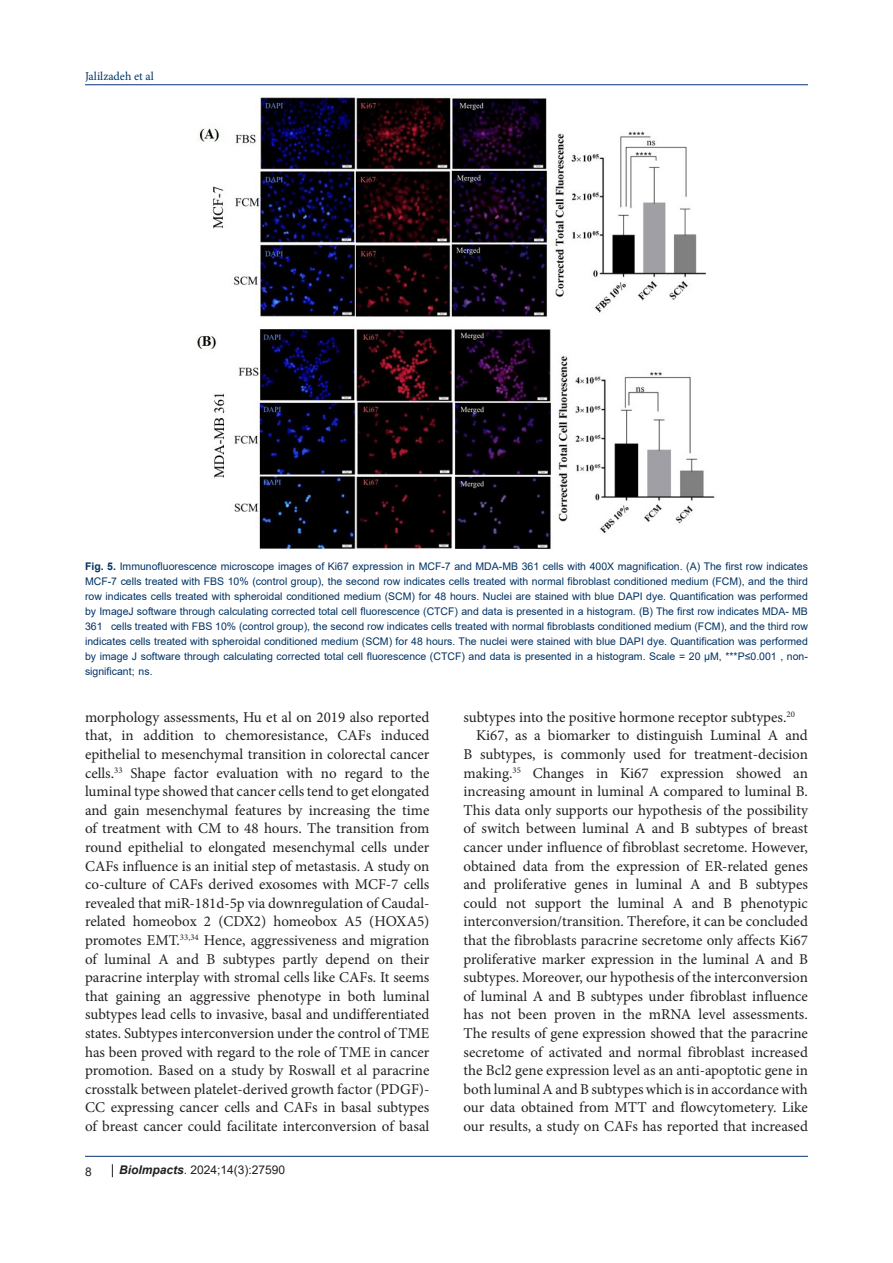
<style>
.page{position:relative;width:893px;height:1263px;background:#fff}
.page>*{position:absolute;margin:0;border:0;box-sizing:border-box;transform-origin:0 0}
.t1{font:15px/18.6px "Minion Pro";color:#231f20;text-align:justify}
.t2{font:12px "Arial";color:#231f20}
.t3{font:12px "Minion Pro";color:#003466}
.t4{font:10.5px/15px "Arial";color:#003264;text-align:justify}
.s1{font-weight:700}
.s2{font-weight:700;font-style:italic}
</style>
<div class="page">
<hr style="left:85px;top:84px;width:723px;height:1px;background:#053278">
<hr style="left:85px;top:1156px;width:723px;height:1px;background:#053278">
<svg style="left:112px;top:1164px;width:1px;height:13px"></svg>
<img style="left:197px;top:95px;width:518px;height:454px">
<p class="t3" style="left:85px;top:68px;width:70px">Jalilzadeh et al</p>
<p class="t4" style="left:85px;top:559px;width:724px"><span class="s1">Fig. 5.</span> Immunofluorescence microscope images of Ki67 expression in MCF-7 and MDA-MB 361 cells with 400X magnification. (A) The first row indicates MCF-7 cells treated with FBS 10% (control group), the second row indicates cells treated with normal fibroblast conditioned medium (FCM), and the third row indicates cells treated with spheroidal conditioned medium (SCM) for 48 hours. Nuclei are stained with blue DAPI dye. Quantification was performed by ImageJ software through calculating corrected total cell fluorescence (CTCF) and data is presented in a histogram. (B) The first row indicates MDA- MB 361 cells treated with FBS 10% (control group), the second row indicates cells treated with normal fibroblasts conditioned medium (FCM), and the third row indicates cells treated with spheroidal conditioned medium (SCM) for 48 hours. The nuclei were stained with blue DAPI dye. Quantification was performed by image J software through calculating corrected total cell fluorescence (CTCF) and data is presented in a histogram. Scale = 20 μM, ***P≤0.001 , non&shy;significant; ns.</p>
<p class="t1" style="left:85px;top:708px;width:346px">morphology assessments, Hu et al on 2019 also reported that, in addition to chemoresistance, CAFs induced epithelial to mesenchymal transition in colorectal cancer cells.<sup>33</sup> Shape factor evaluation with no regard to the luminal type showed that cancer cells tend to get elongated and gain mesenchymal features by increasing the time of treatment with CM to 48 hours. The transition from round epithelial to elongated mesenchymal cells under CAFs influence is an initial step of metastasis. A study on co-culture of CAFs derived exosomes with MCF-7 cells revealed that miR-181d-5p via downregulation of Caudal&shy;related homeobox 2 (CDX2) homeobox A5 (HOXA5) promotes EMT.<sup>33,34</sup> Hence, aggressiveness and migration of luminal A and B subtypes partly depend on their paracrine interplay with stromal cells like CAFs. It seems that gaining an aggressive phenotype in both luminal subtypes lead cells to invasive, basal and undifferentiated states. Subtypes interconversion under the control of TME has been proved with regard to the role of TME in cancer promotion. Based on a study by Roswall et al paracrine crosstalk between platelet-derived growth factor (PDGF)- CC expressing cancer cells and CAFs in basal subtypes of breast cancer could facilitate interconversion of basal</p>
<p class="t1" style="left:463px;top:708px;width:333px">subtypes into the positive hormone receptor subtypes.<sup>20</sup></p>
<p class="t1" style="left:463px;top:726px;width:346px;text-indent:13px">Ki67, as a biomarker to distinguish Luminal A and B subtypes, is commonly used for treatment-decision making.<sup>35</sup> Changes in Ki67 expression showed an increasing amount in luminal A compared to luminal B.<br>This data only supports our hypothesis of the possibility of switch between luminal A and B subtypes of breast cancer under influence of fibroblast secretome. However, obtained data from the expression of ER-related genes and proliferative genes in luminal A and B subtypes could not support the luminal A and B phenotypic interconversion/transition. Therefore, it can be concluded that the fibroblasts paracrine secretome only affects Ki67 proliferative marker expression in the luminal A and B subtypes. Moreover, our hypothesis of the interconversion of luminal A and B subtypes under fibroblast influence has not been proven in the mRNA level assessments.<br>The results of gene expression showed that the paracrine secretome of activated and normal fibroblast increased the Bcl2 gene expression level as an anti-apoptotic gene in both luminal A and B subtypes which is in accordance with our data obtained from MTT and flowcytometery. Like our results, a study on CAFs has reported that increased</p>
<p class="t2" style="left:85px;top:1163px;width:8px">8</p>
<p class="t2" style="left:119px;top:1162px;width:168px"><span class="s2">BioImpacts</span>. 2024;14(3):27590</p>
</div>
